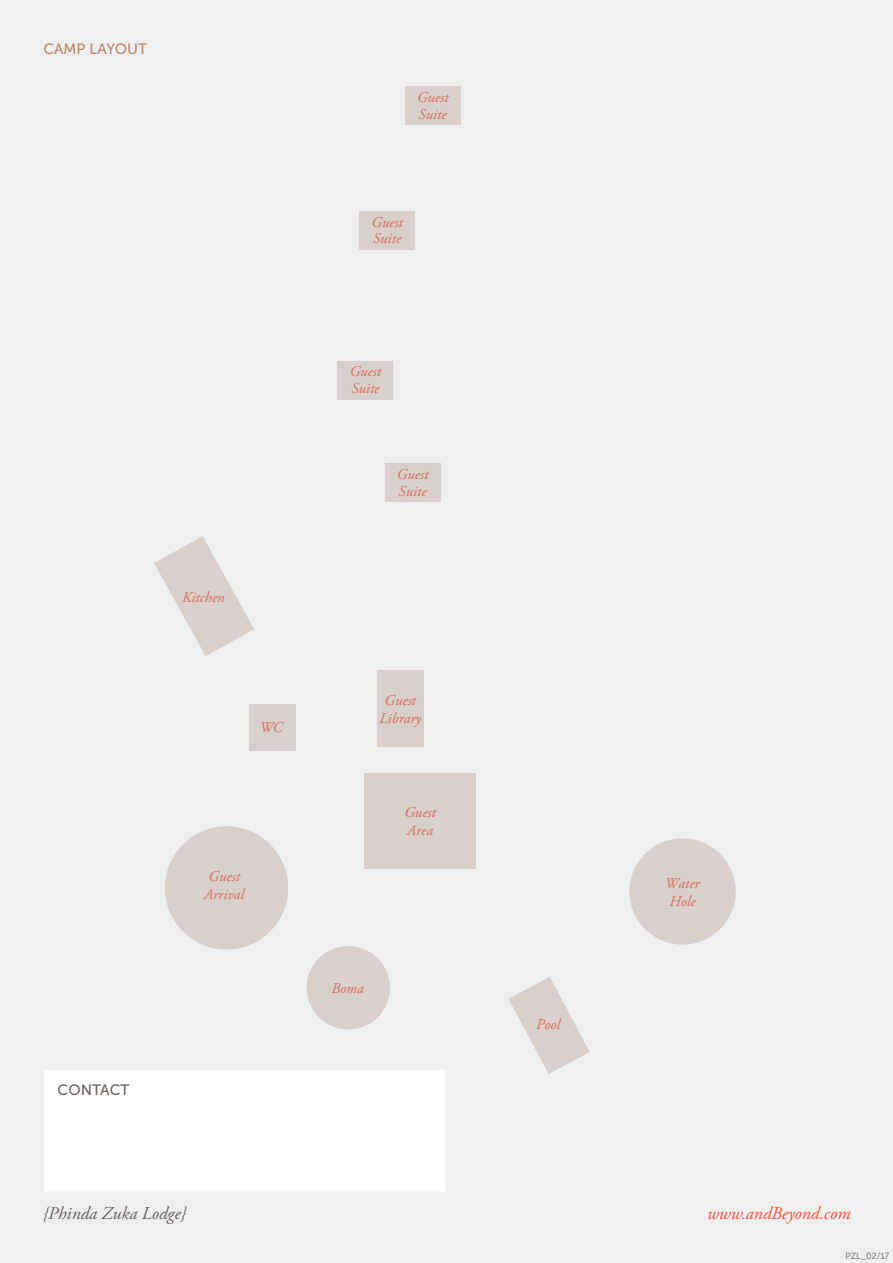
<style>
.page{position:relative;width:893px;height:1263px;background:#efeff0}
.page>*{position:absolute;margin:0;border:0;box-sizing:border-box;transform-origin:0 0}
.t1{font:italic 18px "Adobe Garamond Pro";color:#69605a}
.t2{font:italic 18px "Adobe Garamond Pro";color:#f0533f}
.t3{font:italic 15px/18px "Adobe Garamond Pro";color:#d86c5d}
.t4{font:italic 15px/16.5px "Adobe Garamond Pro";color:#d86d5d}
.t5{font:15px "Museo Sans 500";color:#be8769}
.t6{font:15px "Museo Sans 500";color:#69605a}
.t7{font:9px "Museo Sans 300";color:#69605a}
</style>
<div class="page">
<div style="left:44px;top:1070px;width:402px;height:122px;background:#fff"></div>
<svg style="left:154px;top:536px;width:100px;height:120px"></svg>
<div style="left:360px;top:212px;width:55px;height:38px;background:#d9d0cb"></div>
<div style="left:629px;top:838px;width:107px;height:107px;background:#d9d0cb;border-radius:50%"></div>
<div style="left:307px;top:946px;width:83px;height:83px;background:#d9d0cb;border-radius:50%"></div>
<div style="left:405px;top:87px;width:55px;height:38px;background:#d9d0cb"></div>
<div style="left:364px;top:773px;width:112px;height:95px;background:#d9d0cb"></div>
<div style="left:338px;top:361px;width:55px;height:38px;background:#d9d0cb"></div>
<div style="left:385px;top:464px;width:55px;height:38px;background:#d9d0cb"></div>
<div style="left:249px;top:704px;width:46px;height:47px;background:#d9d0cb"></div>
<div style="left:377px;top:671px;width:47px;height:76px;background:#d9d0cb"></div>
<div style="left:165px;top:826px;width:123px;height:123px;background:#d9d0cb;border-radius:50%"></div>
<svg style="left:509px;top:977px;width:81px;height:97px"></svg>
<p class="t5" style="left:43px;top:40px;width:105px">CAMP LAYOUT</p>
<p class="t4" style="left:417px;top:90px;width:33px">Guest<br>Suite</p>
<p class="t4" style="left:371px;top:214px;width:33px">Guest<br>Suite</p>
<p class="t6" style="left:58px;top:1081px;width:73px">CONTACT</p>
<p class="t3" style="left:182px;top:588px;width:44px">Kitchen</p>
<p class="t3" style="left:260px;top:719px;width:24px">WC</p>
<p class="t3" style="left:204px;top:868px;width:42px">Guest<br>Arrival</p>
<p class="t4" style="left:350px;top:363px;width:33px">Guest<br>Suite</p>
<p class="t4" style="left:397px;top:467px;width:33px">Guest<br>Suite</p>
<p class="t3" style="left:379px;top:691px;width:43px;text-align:center">Guest<br>Library</p>
<p class="t3" style="left:404px;top:803px;width:33px">Guest<br>Area</p>
<p class="t3" style="left:331px;top:979px;width:34px">Boma</p>
<p class="t3" style="left:536px;top:1016px;width:26px">Pool</p>
<p class="t3" style="left:665px;top:874px;width:36px">Water<br>Hole</p>
<p class="t1" style="left:43px;top:1202px;width:145px">{Phinda Zuka Lodge}</p>
<p class="t2" style="left:707px;top:1202px;width:145px">www.andBeyond.com</p>
<p class="t7" style="left:845px;top:1251px;width:45px">PZL_02/17</p>
</div>
